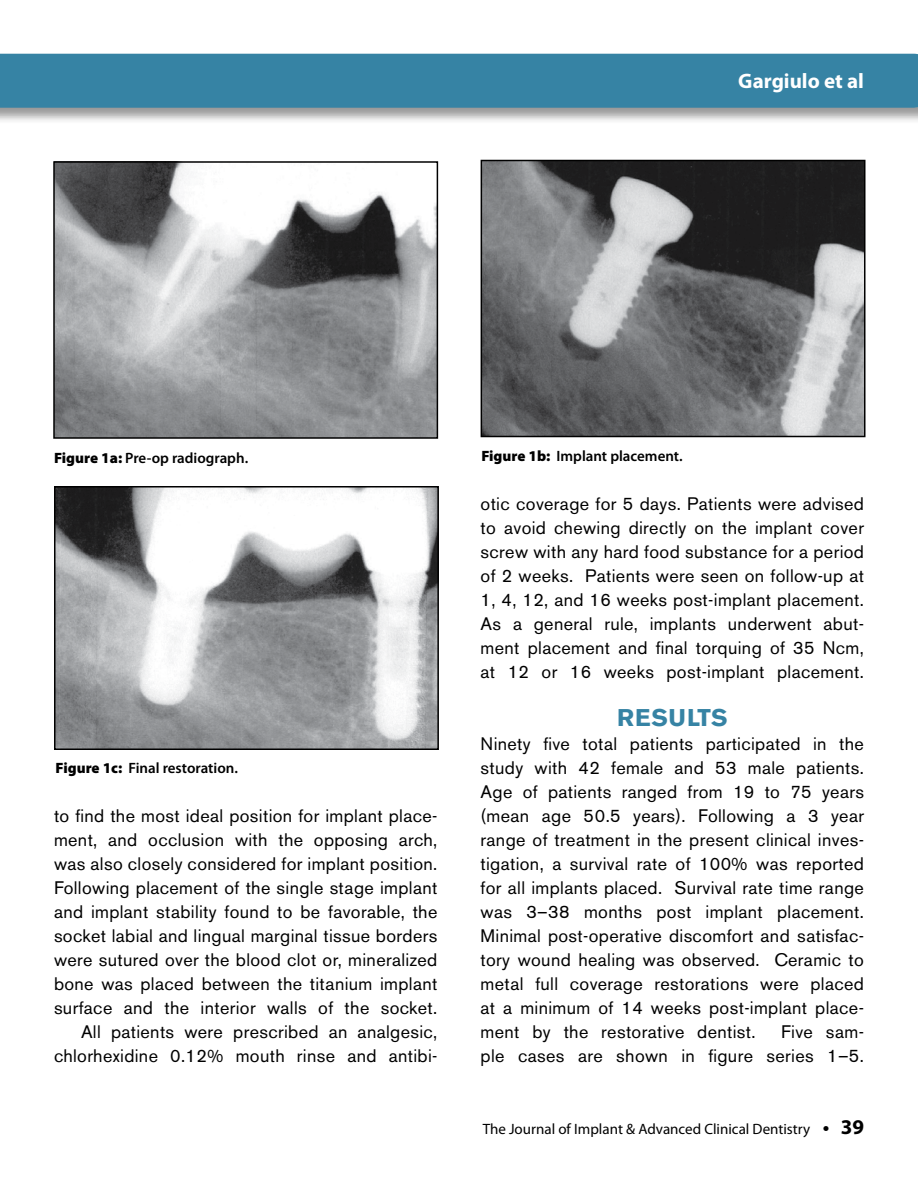
<style>
.page{position:relative;width:918px;height:1188px;background:#fff}
.page>*{position:absolute;margin:0;border:0;box-sizing:border-box;transform-origin:0 0}
.t1{font:700 24px "Akzidenz Grotesk BE";color:#3683a4}
.t2{font:700 21px "Myriad Pro";color:#fff}
.t3{font:18px/24px "Akzidenz Grotesk BE";letter-spacing:.02em;color:#000;text-align:right}
.t4{font:600 15px "Myriad Pro";color:#000}
.t5{font:15px "Myriad Pro";color:#000}
.s1{font-weight:900}
.s2{font-weight:600;font-size:21px}
.s3{font-weight:700;font-size:21px}
</style>
<div class="page">
<div style="left:0;top:54px;width:918px;height:70px;background:#000;opacity:.4"></div>
<div style="left:0;top:54px;width:918px;height:54px;background:#3683a4"></div>
<img style="left:56px;top:164px;width:379px;height:272px">
<div style="left:53px;top:161px;width:385px;height:278px;border:2px solid #000"></div>
<img style="left:484px;top:163px;width:379px;height:271px">
<div style="left:481px;top:160px;width:385px;height:277px;border:2px solid #000"></div>
<img style="left:57px;top:489px;width:379px;height:258px">
<div style="left:54px;top:486px;width:385px;height:264px;border:2px solid #000"></div>
<p class="t2" style="left:738px;top:69px;width:127px">Gargiulo et al</p>
<p class="t4" style="left:54px;top:449px;width:196px"><span class="s1">Figure 1a:</span> Pre-op radiograph.</p>
<p class="t4" style="left:481px;top:448px;width:203px"><span class="s1">Figure 1b:</span> Implant placement.</p>
<p class="t4" style="left:56px;top:760px;width:184px"><span class="s1">Figure 1c:</span> Final restoration.</p>
<p class="t3" style="left:54px;top:804px;width:385px">to find the most ideal position for implant place&shy;ment, and occlusion with the opposing arch, was also closely considered for implant position.<br>Following placement of the single stage implant and implant stability found to be favorable, the socket labial and lingual marginal tissue borders were sutured over the blood clot or, mineralized bone was placed between the titanium implant surface and the interior walls of the socket.<br>All patients were prescribed an analgesic, chlorhexidine 0.12% mouth rinse and antibi-</p>
<p class="t3" style="left:481px;top:492px;width:385px;text-align:justify">otic coverage for 5 days. Patients were advised to avoid chewing directly on the implant cover screw with any hard food substance for a period of 2 weeks. Patients were seen on follow-up at 1, 4, 12, and 16 weeks post-implant placement.<br>As a general rule, implants underwent abut&shy;ment placement and final torquing of 35 Ncm, at 12 or 16 weeks post-implant placement.</p>
<h1 class="t1" style="left:617px;top:704px;width:97px">RESULTS</h1>
<p class="t3" style="left:481px;top:732px;width:385px;text-align:justify">Ninety five total patients participated in the study with 42 female and 53 male patients.<br>Age of patients ranged from 19 to 75 years (mean age 50.5 years). Following a 3 year range of treatment in the present clinical inves&shy;tigation, a survival rate of 100% was reported for all implants placed. Survival rate time range was 3–38 months post implant placement.<br>Minimal post-operative discomfort and satisfac&shy;tory wound healing was observed. Ceramic to metal full coverage restorations were placed at a minimum of 14 weeks post-implant place&shy;ment by the restorative dentist.</p>
<p class="t3" style="left:481px;top:1020px;width:385px">Five sam-<br>ple cases are shown in figure series 1–5.</p>
<p class="t5" style="left:483px;top:1121px;width:383px">The Journal of Implant &amp; Advanced Clinical Dentistry <span class="s2">•</span> <span class="s3">39</span></p>
</div>
